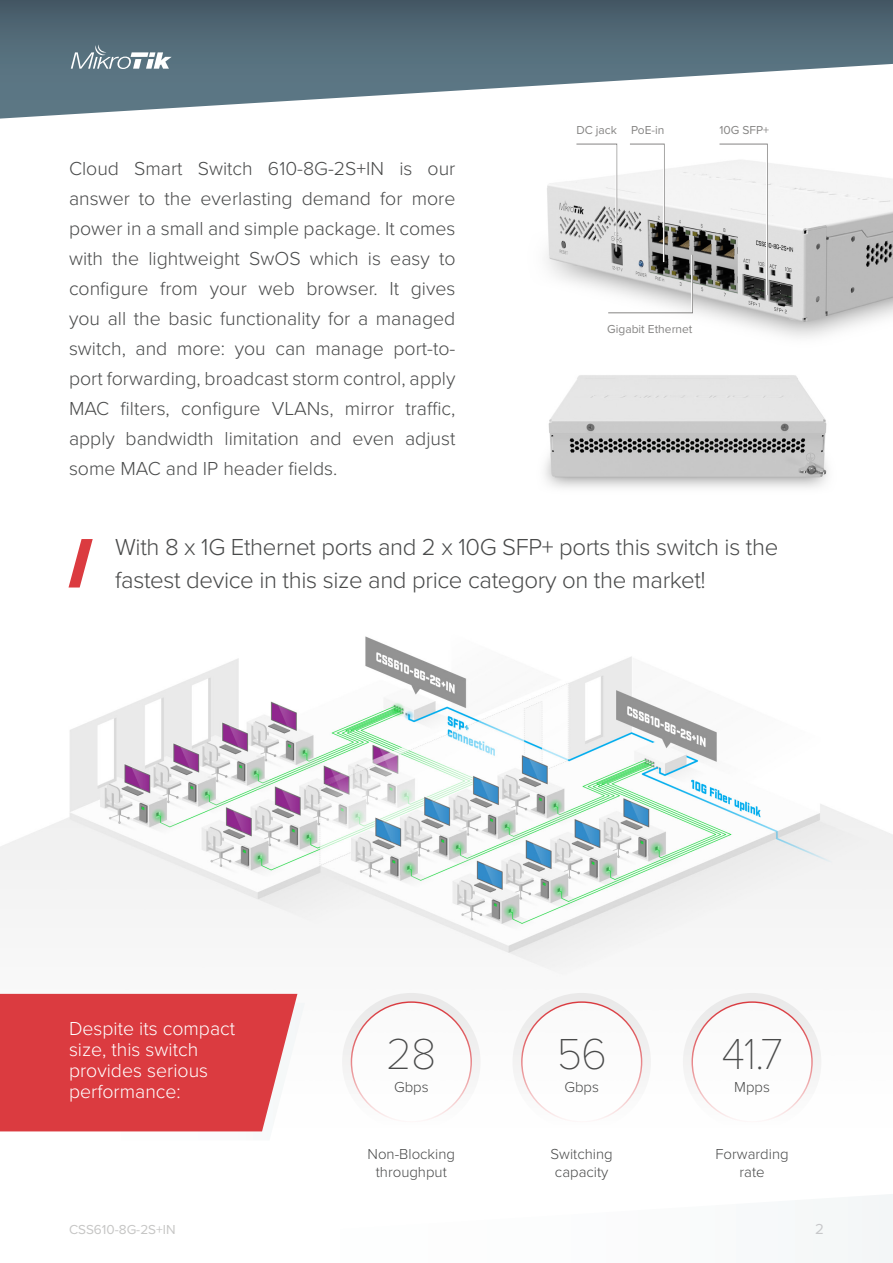
<style>
.page{position:relative;width:893px;height:1263px;background:#fff}
.page>*{position:absolute;margin:0;border:0;box-sizing:border-box;transform-origin:0 0}
.Teksts{font:100 45px "Proxima Nova T";color:#494a4a}
.Teksts-2{font:300 24px/33px "Proxima Nova";letter-spacing:-.015em;color:#494a4a}
.Teksts-3{font:300 19.5px/30px "Proxima Nova";color:#494a4a;text-align:justify}
.Teksts-4{font:300 19.5px/21px "Proxima Nova";color:#fff}
.Teksts-5{font:300 15px "Proxima Nova";color:#494a4a}
.t1{font:15px "Proxima Nova";color:#c7c8ca}
.t2{font:13.5px "Proxima Nova";color:#c6c6c5}
.Teksts-6{font:12px "Proxima Nova";color:#858483}
</style>
<div class="page">
<img style="left:0;top:636px;width:893px;height:484px">
<div style="left:848px;top:1194px;width:45px;height:69px;background:#f4f6f7"></div>
<svg style="left:0;top:994px;width:305px;height:138px;background:#dd4a4e"></svg>
<div style="left:683px;top:993px;width:138px;height:138px;border:9px solid #a7a5a4;border-radius:50%"></div>
<div style="left:512px;top:993px;width:139px;height:138px;border:9px solid #a7a5a4;border-radius:50%"></div>
<div style="left:342px;top:993px;width:139px;height:138px;border:9px solid #a7a5a4;border-radius:50%"></div>
<svg style="left:69px;top:539px;width:24px;height:48px"></svg>
<img style="left:546px;top:162px;width:347px;height:176px">
<img style="left:545px;top:375px;width:283px;height:113px">
<svg style="left:719px;top:143px;width:49px;height:153px"></svg>
<hr style="left:766px;top:145px;width:1px;height:150px;background:#fff">
<svg style="left:0;top:0;width:893px;height:119px"></svg>
<svg style="left:71px;top:44px;width:101px;height:25px"></svg>
<svg style="left:576px;top:143px;width:117px;height:171px"></svg>
<hr style="left:663px;top:145px;width:1px;height:117px;background:#fff">
<p class="Teksts-3" style="left:69px;top:152px;width:388px">Cloud Smart Switch 610-8G-2S+IN is our answer to the everlasting demand for more power in a small and simple package. It comes with the lightweight SwOS which is easy to configure from your web browser. It gives you all the basic functionality for a managed switch, and more: you can manage port-to&shy;port forwarding, broadcast storm control, apply MAC filters, configure VLANs, mirror traffic, apply bandwidth limitation and even adjust some MAC and IP header fields.</p>
<p class="Teksts-6" style="left:576px;top:121px;width:42px">DC jack</p>
<p class="Teksts-6" style="left:631px;top:121px;width:35px">PoE-in</p>
<p class="Teksts-6" style="left:719px;top:121px;width:51px">10G SFP+</p>
<p class="Teksts-6" style="left:607px;top:320px;width:87px">Gigabit Ethernet</p>
<p class="Teksts-2" style="left:115px;top:530px;width:665px">With 8 x 1G Ethernet ports and 2 x 10G SFP+ ports this switch is the fastest device in this size and price category on the market!</p>
<p class="Teksts-4" style="left:69px;top:1017px;width:168px">Despite its compact size, this switch provides serious performance:</p>
<p class="Teksts" style="left:386px;top:1020px;width:52px">28</p>
<p class="Teksts-5" style="left:394px;top:1075px;width:36px">Gbps</p>
<p class="Teksts-5" style="left:368px;top:1143px;width:89px">Non-Blocking</p>
<p class="Teksts-5" style="left:376px;top:1161px;width:73px">throughput</p>
<p class="Teksts" style="left:556px;top:1020px;width:52px">56</p>
<p class="Teksts-5" style="left:564px;top:1075px;width:36px">Gbps</p>
<p class="Teksts-5" style="left:551px;top:1143px;width:64px">Switching</p>
<p class="Teksts-5" style="left:555px;top:1161px;width:55px">capacity</p>
<p class="Teksts" style="left:721px;top:1020px;width:63px">41.7</p>
<p class="Teksts-5" style="left:734px;top:1075px;width:37px">Mpps</p>
<p class="Teksts-5" style="left:715px;top:1143px;width:75px">Forwarding</p>
<p class="Teksts-5" style="left:739px;top:1161px;width:27px">rate</p>
<p class="t2" style="left:69px;top:1219px;width:108px">CSS610-8G-2S+IN</p>
<p class="t1" style="left:815px;top:1218px;width:10px">2</p>
</div>
